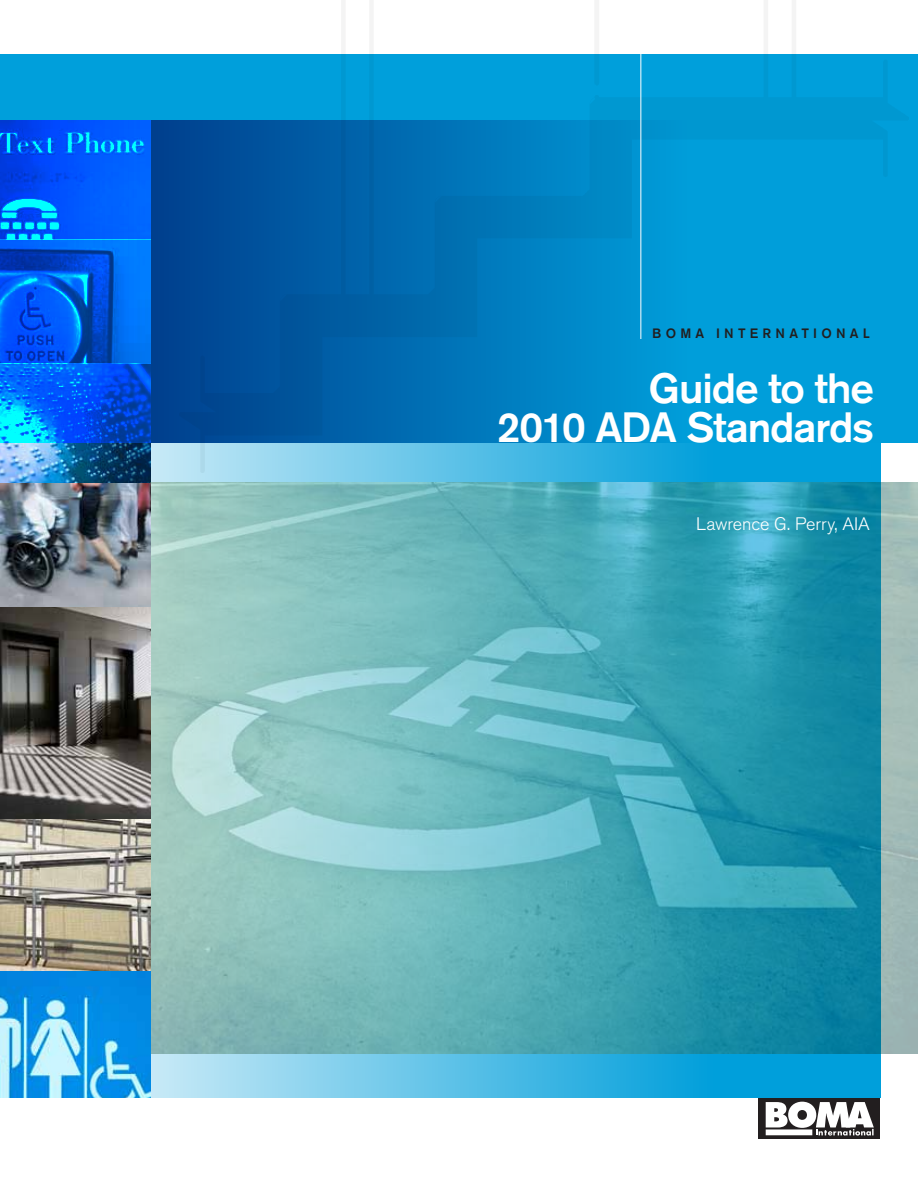
<style>
.page{position:relative;width:918px;height:1188px;background:#fff}
.page>*{position:absolute;margin:0;border:0;box-sizing:border-box;transform-origin:0 0}
.t1{font:500 42px/39px "Akzidenz Grotesk BE";letter-spacing:-.025em;color:#fff;text-align:right}
.t2{font:300 18px "Akzidenz Grotesk BE";letter-spacing:-.005em;color:#fff}
.t3{font:500 13.5px "Akzidenz Grotesk BE";letter-spacing:.315em;color:#221e1f}
</style>
<div class="page">
<svg style="left:151px;top:442px;width:729px;height:656px;background:#50bce5"></svg>
<img style="left:151px;top:483px;width:767px;height:571px">
<div style="left:759px;top:1098px;width:121px;height:40px;background:#221e1f"></div>
<svg style="left:766px;top:1102px;width:108px;height:34px"></svg>
<div style="left:766px;top:1129px;width:46px;height:6px;background:#fff"></div>
<div style="left:0;top:54px;width:918px;height:388px;background:#009fdb"></div>
<div style="left:151px;top:120px;width:28px;height:322px;background:#00408e"></div>
<img style="left:0;top:120px;width:151px;height:978px">
<img style="left:179px;top:0;width:730px;height:473px">
<hr style="left:640px;top:0;width:1px;height:339px;background:#fff">
<p class="t3" style="left:652px;top:325px;width:219px">BOMA Internatio nal</p>
<p class="t1" style="left:497px;top:369px;width:379px">Guide to the<br>2010 ADA Standards</p>
<p class="t2" style="left:696px;top:514px;width:175px">Lawrence G. Perry, AIA</p>
</div>
